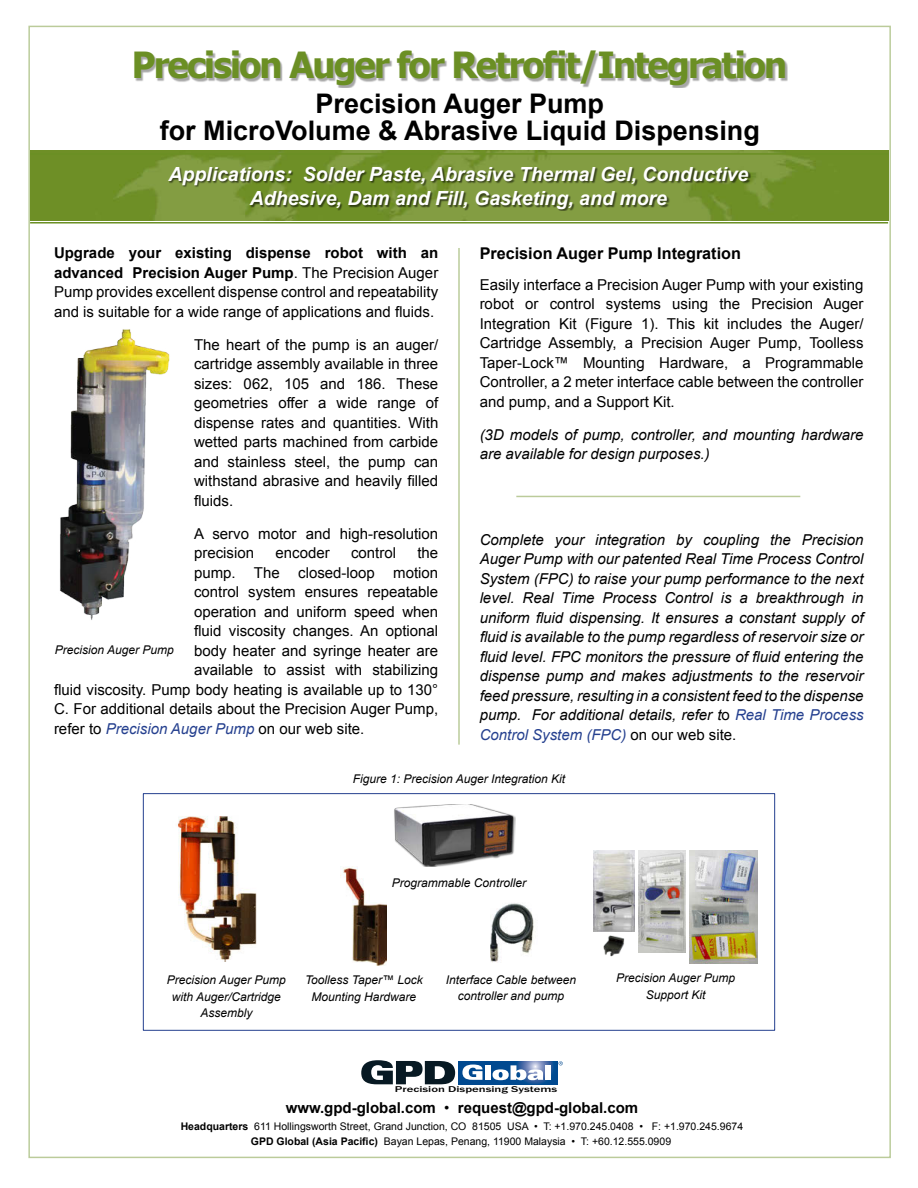
<style>
.page{position:relative;width:918px;height:1188px;background:#fff}
.page>*{position:absolute;margin:0;border:0;box-sizing:border-box;transform-origin:0 0}
.t1{font:700 36px "Tahoma";letter-spacing:-.05em;color:#6b8f24}
.t2{font:700 27px/27px "Arial";color:#000;text-align:center}
.t3{font:italic 700 19.5px/24px "Arial";color:#fff;text-align:center}
.t4{font:700 16.2px "Arial";color:#000}
.t5{font:15px/19.5px "Arial";color:#000;text-align:justify}
.t6{font:italic 15px/19.5px "Arial";color:#000}
.t7{font:700 15px "Arial";color:#000}
.t8{font:italic 12px/16.5px "Arial";color:#000;text-align:center}
.t9{font:10.5px "Arial";color:#000}
.t10{font:500 8.7px "Franklin Gothic";color:#000;scale:1.46 1}
.s1{font-weight:700}
.s2{font-style:italic;color:#25408f}
.s3{font-style:normal}
.s4{color:#25408f}
.s5{font-weight:400}
</style>
<div class="page">
<img style="left:31px;top:150px;width:858px;height:71px">
<hr style="left:30px;top:153px;width:858px;height:2px;background:#6b8f24">
<hr style="left:30px;top:222px;width:858px;height:2px;background:#6b8f24">
<svg style="left:458px;top:1061px;width:99px;height:23px"></svg>
<svg style="left:462px;top:1065px;width:20px;height:15px"></svg>
<div style="left:485px;top:1065px;width:6px;height:15px;background:#fff"></div>
<svg style="left:493px;top:1065px;width:50px;height:15px"></svg>
<div style="left:545px;top:1065px;width:6px;height:15px;background:#fff"></div>
<svg style="left:361px;top:1060px;width:94px;height:24px"></svg>
<svg style="left:559px;top:1061px;width:4px;height:4px"></svg>
<hr style="left:458px;top:248px;width:2px;height:497px;background:#6b8f24">
<hr style="left:516px;top:496px;width:284px;height:1px;background:#6b8f24">
<div style="left:135px;top:52px;width:652px;height:36px;background:#000;opacity:.35"></div>
<div style="left:169px;top:167px;width:582px;height:44px;background:#000;opacity:.55"></div>
<img style="left:60px;top:329px;width:110px;height:291px">
<div style="left:143px;top:793px;width:632px;height:237px;border:1px solid #25408f"></div>
<img style="left:394px;top:804px;width:121px;height:63px">
<img style="left:178px;top:816px;width:79px;height:146px">
<img style="left:340px;top:867px;width:47px;height:98px">
<img style="left:490px;top:903px;width:44px;height:60px">
<img style="left:604px;top:936px;width:20px;height:20px">
<img style="left:689px;top:850px;width:69px;height:113px">
<img style="left:638px;top:850px;width:48px;height:102px">
<img style="left:594px;top:850px;width:41px;height:81px">
<h1 class="t1" style="left:132px;top:40px;width:657px">Precision Auger for Retrofit/Integration</h1>
<h2 class="t2" style="left:160px;top:91px;width:602px">Precision Auger Pump<br>for MicroVolume &amp; Abrasive Liquid Dispensing</h2>
<h3 class="t3" style="left:168px;top:162px;width:582px">Applications: Solder Paste, Abrasive Thermal Gel, Conductive<br>Adhesive, Dam and Fill, Gasketing, and more</h3>
<p class="t5" style="left:54px;top:243px;width:386px"><span class="s1">Upgrade your existing dispense robot with an advanced Precision Auger Pump</span>. The Precision Auger Pump provides excellent dispense control and repeatability and is suitable for a wide range of applications and fluids.</p>
<p class="t5" style="left:194px;top:335px;width:246px">The heart of the pump is an auger/ cartridge assembly available in three sizes: 062, 105 and 186. These geometries offer a wide range of dispense rates and quantities. With wetted parts machined from carbide and stainless steel, the pump can withstand abrasive and heavily filled fluids.</p>
<p class="t5" style="left:194px;top:524px;width:246px">A servo motor and high-resolution precision</p>
<p class="t5" style="left:276px;top:543px;width:56px">encoder</p>
<p class="t5" style="left:351px;top:543px;width:47px">control</p>
<p class="t5" style="left:417px;top:543px;width:22px">the</p>
<p class="t5" style="left:194px;top:563px;width:246px">pump. The closed-loop motion</p>
<p class="t5" style="left:194px;top:582px;width:246px">control system ensures repeatable</p>
<p class="t5" style="left:194px;top:602px;width:246px">operation and uniform speed when</p>
<p class="t5" style="left:194px;top:621px;width:246px">fluid viscosity changes. An optional</p>
<p class="t5" style="left:194px;top:641px;width:246px">body heater and syringe heater are</p>
<p class="t5" style="left:194px;top:660px;width:246px">available to assist with stabilizing</p>
<p class="t5" style="left:54px;top:680px;width:386px">fluid viscosity. Pump body heating is available up to 130°</p>
<p class="t5" style="left:54px;top:699px;width:386px">C. For additional details about the Precision Auger Pump,</p>
<p class="t5" style="left:54px;top:719px;width:312px">refer to <span class="s2">Precision Auger Pump</span> on our web site.</p>
<p class="t8" style="left:55px;top:642px;width:120px">Precision Auger Pump</p>
<p class="t4" style="left:480px;top:243px;width:263px">Precision Auger Pump Integration</p>
<p class="t5" style="left:480px;top:275px;width:385px">Easily interface a Precision Auger Pump with your existing robot or control systems using the Precision Auger Integration Kit (Figure 1). This kit includes the Auger/ Cartridge Assembly, a Precision Auger Pump, Toolless Taper-Lock™ Mounting Hardware, a Programmable Controller, a 2 meter interface cable between the controller and pump, and a Support Kit.</p>
<p class="t6" style="left:480px;top:425px;width:385px">(3D models of pump, controller, and mounting hardware are available for design purposes.)</p>
<p class="t6" style="left:480px;top:530px;width:385px;text-align:justify">Complete your integration by coupling the Precision Auger Pump with our patented Real Time Process Control System (FPC) to raise your pump performance to the next level. Real Time Process Control is a breakthrough in uniform fluid dispensing. It ensures a constant supply of fluid is available to the pump regardless of reservoir size or fluid level. FPC monitors the pressure of fluid entering the dispense pump and makes adjustments to the reservoir feed pressure, resulting in a consistent feed to the dispense pump. For additional details, refer t<span class="s3">o</span> <span class="s4">Real Time Process Control System (FPC)</span> <span class="s3">on our web site.</span></p>
<p class="t8" style="left:353px;top:771px;width:214px">Figure 1: Precision Auger Integration Kit</p>
<p class="t8" style="left:392px;top:875px;width:136px">Programmable Controller</p>
<p class="t8" style="left:167px;top:972px;width:120px">Precision Auger Pump with Auger/Cartridge<br>Assembly</p>
<p class="t8" style="left:305px;top:972px;width:119px">Toolless Taper™ Lock<br>Mounting Hardware</p>
<p class="t8" style="left:616px;top:970px;width:120px">Precision Auger Pump<br>Support Kit</p>
<p class="t8" style="left:446px;top:971px;width:132px">Interface Cable between controller and pump</p>
<p class="t10" style="left:395px;top:1084px;width:113px">Precision Dispensing Systems</p>
<p class="t9" style="left:181px;top:1119px;width:564px"><span class="s1">Headquarters</span> 611 Hollingsworth Street, Grand Junction, CO 81505 USA • T: +1.970.245.0408 • F: +1.970.245.9674</p>
<p class="t7" style="left:286px;top:1097px;width:354px">www.gpd-global.com <span class="s5">•</span> request@gpd-global.com</p>
<p class="t9" style="left:251px;top:1134px;width:422px"><span class="s1">GPD Global (Asia Pacific)</span> Bayan Lepas, Penang, 11900 Malaysia • T: +60.12.555.0909</p>
</div>
